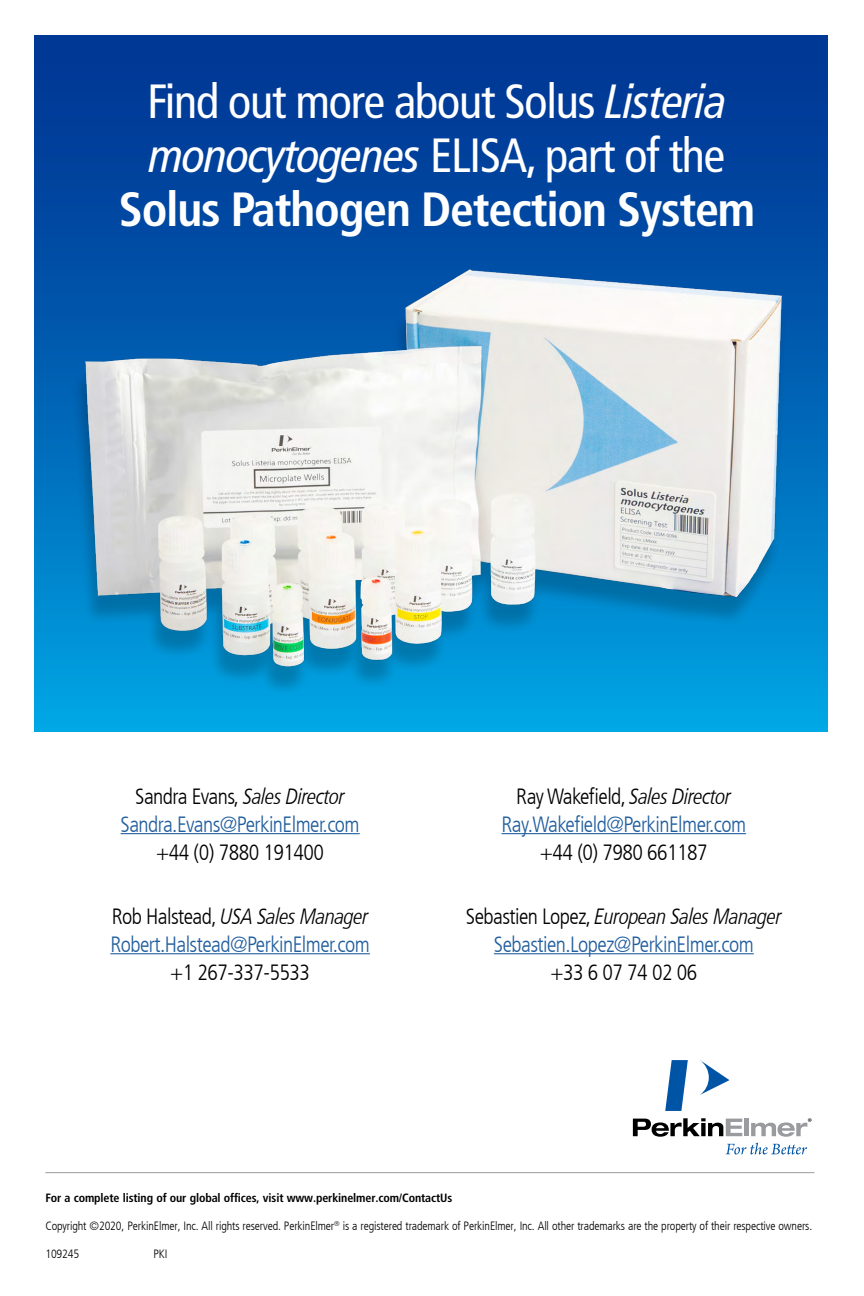
<style>
.page{position:relative;width:864px;height:1296px;background:#fff}
.page>*{position:absolute;margin:0;border:0;box-sizing:border-box;transform-origin:0 0}
.t1{font:condensed 48px/54px "Frutiger LT Com";letter-spacing:-.025em;color:#fff;text-align:center}
.t2{font:300 condensed 22px/28px "Frutiger LT Com";letter-spacing:-.025em;color:#215e9e;text-align:center}
.t3{font:300 condensed 22px "Frutiger LT Com";letter-spacing:-.025em;color:#000}
.t4{font:300 condensed 12px "Frutiger LT Com";letter-spacing:-.01em;color:#000}
.t5{font:700 condensed 12px "Frutiger LT Com";letter-spacing:-.01em;color:#000}
.s1{font-style:italic}
.s2{font-weight:700}
.s3{color:#000}
.s4{font-style:italic;color:#000}
</style>
<div class="page">
<div style="left:35px;top:35px;width:793px;height:697px;background:linear-gradient(to bottom,#002c8d,#00a0e0)"></div>
<div style="left:71px;top:279px;width:717px;height:417px;background:#009fdf"></div>
<img style="left:60px;top:243px;width:744px;height:444px">
<svg style="left:633px;top:1118px;width:109px;height:19px"></svg>
<div style="left:744px;top:1118px;width:5px;height:18px;background:#999b9e"></div>
<svg style="left:700px;top:1060px;width:29px;height:35px"></svg>
<svg style="left:665px;top:1060px;width:23px;height:51px"></svg>
<svg style="left:751px;top:1118px;width:60px;height:19px"></svg>
<svg style="left:726px;top:1143px;width:81px;height:12px"></svg>
<hr style="left:45px;top:1172px;width:769px;height:1px;background:#999b9e">
<hr style="left:121px;top:833px;width:239px;height:1px;background:#215e9e">
<hr style="left:502px;top:833px;width:244px;height:1px;background:#215e9e">
<hr style="left:110px;top:953px;width:260px;height:1px;background:#215e9e">
<hr style="left:494px;top:953px;width:260px;height:1px;background:#215e9e">
<h1 class="t1" style="left:119px;top:75px;width:638px">Find out more about Solus <span class="s1">Listeria monocytogenes</span> ELISA, part of the<br><span class="s2">Solus Pathogen Detection System</span></h1>
<p class="t2" style="left:121px;top:783px;width:241px"><span class="s3">Sandra Evans,</span> <span class="s4">Sales Director<br></span>Sandra.Evans@PerkinElmer.com</p>
<p class="t3" style="left:156px;top:840px;width:169px">+44 (0) 7880 191400</p>
<p class="t2" style="left:110px;top:903px;width:261px;text-align:left"><span class="s3">Rob Halstead,</span> <span class="s4">USA Sales Manager<br></span>Robert.Halstead@PerkinElmer.com</p>
<p class="t3" style="left:170px;top:960px;width:141px">+1 267-337-5533</p>
<p class="t2" style="left:502px;top:783px;width:246px"><span class="s3">Ray Wakefield,</span> <span class="s4">Sales Director<br></span>Ray.Wakefield@PerkinElmer.com</p>
<p class="t3" style="left:540px;top:840px;width:169px">+44 (0) 7980 661187</p>
<p class="t2" style="left:466px;top:903px;width:317px"><span class="s3">Sebastien Lopez,</span> <span class="s4">European Sales Manager<br></span>Sebastien.Lopez@PerkinElmer.com</p>
<p class="t3" style="left:550px;top:960px;width:148px">+33 6 07 74 02 06</p>
<p class="t5" style="left:45px;top:1191px;width:408px">For a complete listing of our global offices, visit www.perkinelmer.com/ContactUs</p>
<p class="t4" style="left:45px;top:1219px;width:768px">Copyright ©2020, PerkinElmer, Inc. All rights reserved. PerkinElmer<sup>®</sup> is a registered trademark of PerkinElmer, Inc. All other trademarks are the property of their respective owners.</p>
<p class="t4" style="left:45px;top:1247px;width:35px">109245</p>
<p class="t4" style="left:153px;top:1247px;width:15px">PKI</p>
</div>
